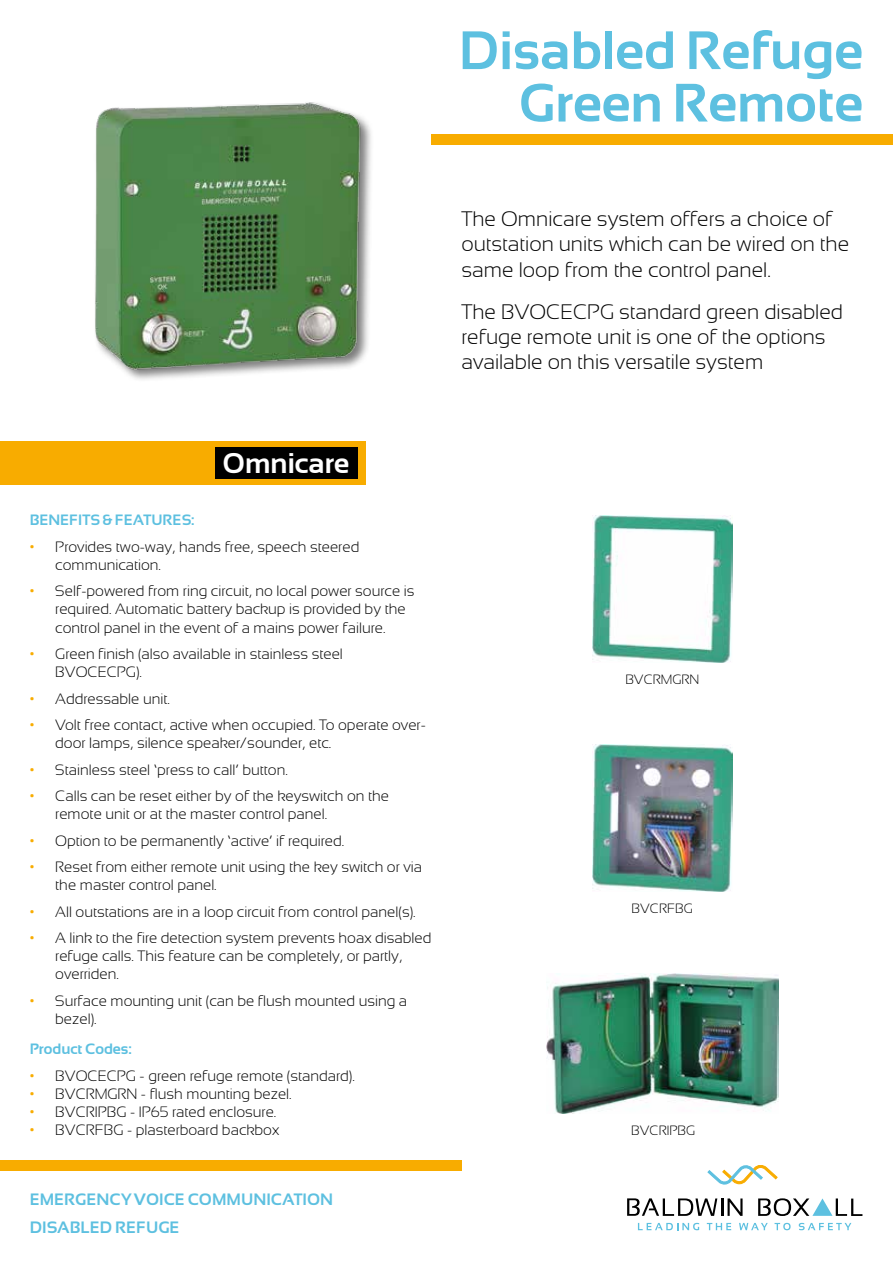
<style>
.page{position:relative;width:893px;height:1263px;background:#fff}
.page>*{position:absolute;margin:0;border:0;box-sizing:border-box;transform-origin:0 0}
.t1{font:700 54px "Sansation";color:#5dc0e0}
.t2{font:700 28.5px "Sansation";color:#fff}
.t3{font:300 21px/25.2px "Sansation";color:#000}
.t4{font:700 16.5px/28.3px "Sansation";color:#5dc0e0}
.t5{font:300 15px/18px "Sansation";color:#000}
.t6{font:700 15px "Sansation";color:#5dc0e0}
.t7{font:300 13.5px "Sansation";color:#000}
.s1{color:#f8ac00}
</style>
<div class="page">
<svg style="left:638px;top:1223px;width:61px;height:7px"></svg>
<svg style="left:707px;top:1223px;width:24px;height:7px"></svg>
<svg style="left:739px;top:1223px;width:29px;height:7px"></svg>
<svg style="left:774px;top:1223px;width:17px;height:7px"></svg>
<svg style="left:799px;top:1223px;width:52px;height:7px"></svg>
<svg style="left:707px;top:1165px;width:71px;height:19px"></svg>
<svg style="left:627px;top:1198px;width:90px;height:18px"></svg>
<hr style="left:721px;top:1198px;width:3px;height:18px;background:#000">
<svg style="left:727px;top:1198px;width:16px;height:18px"></svg>
<svg style="left:758px;top:1198px;width:104px;height:18px"></svg>
<div style="left:0;top:1160px;width:461px;height:11px;background:#f8ac00"></div>
<div style="left:432px;top:135px;width:461px;height:10px;background:#f8ac00"></div>
<div style="left:0;top:441px;width:366px;height:44px;background:#f8ac00"></div>
<div style="left:216px;top:447px;width:142px;height:32px;background:#000"></div>
<div style="left:93px;top:101px;width:281px;height:281px;background:#000;opacity:.51"></div>
<img style="left:93px;top:101px;width:274px;height:277px">
<img style="left:592px;top:515px;width:140px;height:147px">
<img style="left:546px;top:973px;width:232px;height:140px">
<img style="left:592px;top:744px;width:140px;height:147px">
<h1 class="t1" style="left:459px;top:20px;width:406px">Disabled Refuge</h1>
<h1 class="t1" style="left:519px;top:73px;width:346px">Green Remote</h1>
<h3 class="t3" style="left:461px;top:206px;width:389px">The Omnicare system offers a choice of outstation units which can be wired on the same loop from the control panel.</h3>
<h3 class="t3" style="left:461px;top:299px;width:383px">The BVOCECPG standard green disabled refuge remote unit is one of the options available on this versatile system</h3>
<h2 class="t2" style="left:222px;top:447px;width:128px">Omnicare</h2>
<p class="t6" style="left:30px;top:512px;width:166px">BENEFITS &amp; FEATURES:</p>
<p class="t5" style="left:55px;top:538px;width:306px;text-indent:-26px"><span class="s1">•</span> Provides two-way, hands free, speech steered communication.</p>
<p class="t5" style="left:55px;top:582px;width:361px;text-indent:-26px"><span class="s1">•</span> Self-powered from ring circuit, no local power source is required. Automatic battery backup is provided by the control panel in the event of a mains power failure.</p>
<p class="t5" style="left:55px;top:645px;width:289px;text-indent:-26px"><span class="s1">•</span> Green finish (also available in stainless steel<br>BVOCECPG).</p>
<p class="t5" style="left:30px;top:689px;width:142px"><span class="s1">•</span> Addressable unit.</p>
<p class="t5" style="left:55px;top:716px;width:372px;text-indent:-26px"><span class="s1">•</span> Volt free contact, active when occupied. To operate over&shy;door lamps, silence speaker/sounder, etc.</p>
<p class="t5" style="left:30px;top:760px;width:260px"><span class="s1">•</span> Stainless steel ‘press to call’ button.</p>
<p class="t5" style="left:55px;top:787px;width:335px;text-indent:-26px"><span class="s1">•</span> Calls can be reset either by of the keyswitch on the remote unit or at the master control panel.</p>
<p class="t5" style="left:30px;top:831px;width:316px"><span class="s1">•</span> Option to be permanently ‘active’ if required.</p>
<p class="t5" style="left:55px;top:858px;width:368px;text-indent:-26px"><span class="s1">•</span> Reset from either remote unit using the key switch or via the master control panel.</p>
<p class="t5" style="left:30px;top:902px;width:387px"><span class="s1">•</span> All outstations are in a loop circuit from control panel(s).</p>
<p class="t5" style="left:55px;top:929px;width:378px;text-indent:-26px"><span class="s1">•</span> A link to the fire detection system prevents hoax disabled refuge calls. This feature can be completely, or partly, overriden.</p>
<p class="t5" style="left:55px;top:991px;width:353px;text-indent:-26px"><span class="s1">•</span> Surface mounting unit (can be flush mounted using a bezel).</p>
<p class="t6" style="left:30px;top:1041px;width:104px">Product Codes:</p>
<p class="t5" style="left:30px;top:1067px;width:327px"><span class="s1">•</span> BVOCECPG - green refuge remote (standard).</p>
<p class="t5" style="left:30px;top:1085px;width:263px"><span class="s1">•</span> BVCRMGRN - flush mounting bezel.</p>
<p class="t5" style="left:30px;top:1103px;width:248px"><span class="s1">•</span> BVCRIPBG - IP65 rated enclosure.</p>
<p class="t5" style="left:30px;top:1121px;width:251px"><span class="s1">•</span> BVCRFBG - plasterboard backbox</p>
<p class="t4" style="left:30px;top:1185px;width:305px">EMERGENCY VOICE COMMUNICATION<br>DISABLED REFUGE</p>
<p class="t7" style="left:625px;top:672px;width:75px">BVCRMGRN</p>
<p class="t7" style="left:632px;top:901px;width:63px">BVCRFBG</p>
<p class="t7" style="left:631px;top:1123px;width:66px">BVCRIPBG</p>
</div>
